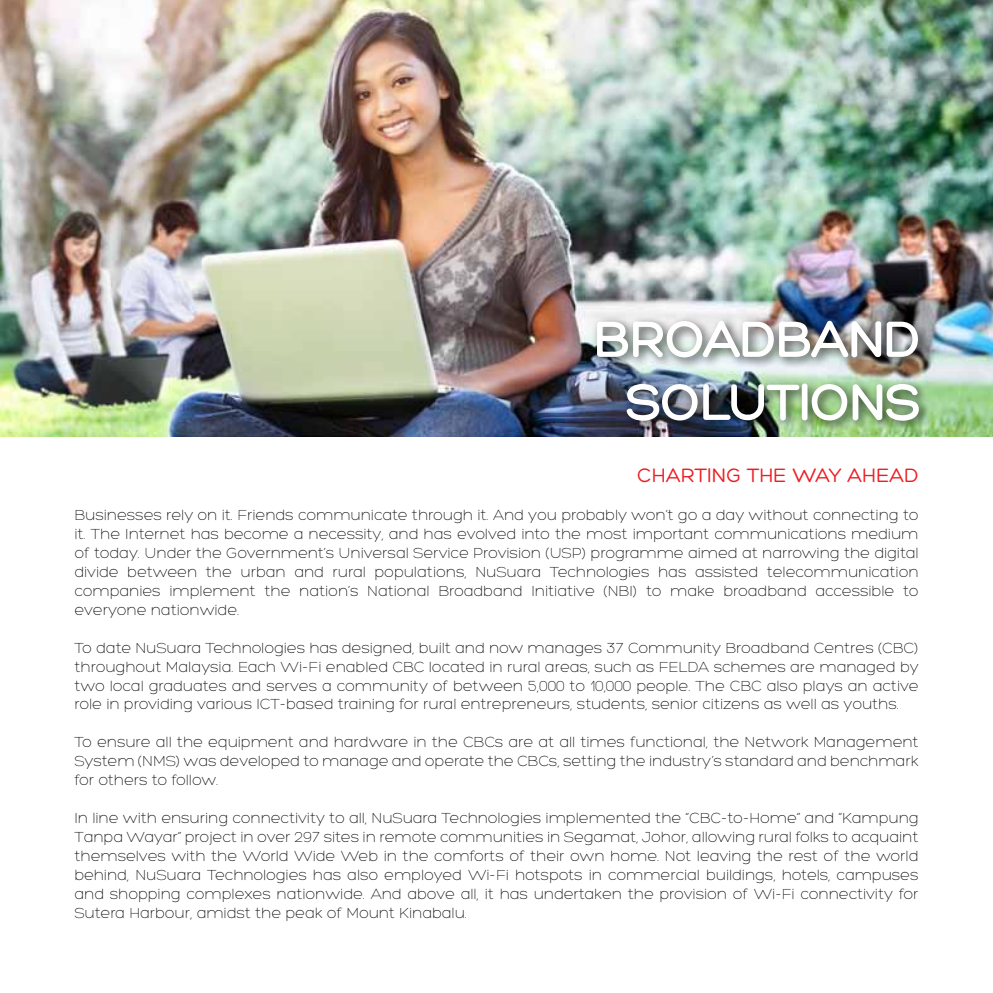
<style>
.page{position:relative;width:993px;height:993px;background:#fff}
.page>*{position:absolute;margin:0;border:0;box-sizing:border-box;transform-origin:0 0}
.t1{font:52.5px/63px "Hero";color:#fff;text-align:right}
.t2{font:21px "Hero";color:#ed1d24}
.t3{font:300 15.75px/18.9px "Hero";color:#000;text-align:justify}
</style>
<div class="page">
<img style="left:0;top:0;width:992px;height:436px">
<div style="left:591px;top:315px;width:339px;height:118px;background:#000;opacity:.75"></div>
<img style="left:596px;top:320px;width:322px;height:38px">
<img style="left:625px;top:383px;width:294px;height:38px">
<h1 class="t1" style="left:593px;top:308px;width:327px">BROADBAND<br>SOLUTIONS</h1>
<h2 class="t2" style="left:636px;top:465px;width:283px">CHARTING THE WAY AHEAD</h2>
<p class="t3" style="left:74px;top:506px;width:845px">Businesses rely on it. Friends communicate through it. And you probably won’t go a day without connecting to it. The Internet has become a necessity, and has evolved into the most important communications medium of today. Under the Government’s Universal Service Provision (USP) programme aimed at narrowing the digital divide between the urban and rural populations, NuSuara Technologies has assisted telecommunication companies implement the nation’s National Broadband Initiative (NBI) to make broadband accessible to everyone nationwide.</p>
<p class="t3" style="left:74px;top:638px;width:845px">To date NuSuara Technologies has designed, built and now manages 37 Community Broadband Centres (CBC) throughout Malaysia. Each Wi-Fi enabled CBC located in rural areas, such as FELDA schemes are managed by two local graduates and serves a community of between 5,000 to 10,000 people. The CBC also plays an active role in providing various ICT-based training for rural entrepreneurs, students, senior citizens as well as youths.</p>
<p class="t3" style="left:74px;top:732px;width:845px">To ensure all the equipment and hardware in the CBCs are at all times functional, the Network Management System (NMS) was developed to manage and operate the CBCs, setting the industry’s standard and benchmark for others to follow.</p>
<p class="t3" style="left:74px;top:808px;width:845px">In line with ensuring connectivity to all, NuSuara Technologies implemented the “CBC-to-Home” and “Kampung Tanpa Wayar” project in over 297 sites in remote communities in Segamat, Johor, allowing rural folks to acquaint themselves with the World Wide Web in the comforts of their own home. Not leaving the rest of the world behind, NuSuara Technologies has also employed Wi-Fi hotspots in commercial buildings, hotels, campuses and shopping complexes nationwide. And above all, it has undertaken the provision of Wi-Fi connectivity for Sutera Harbour, amidst the peak of Mount Kinabalu.</p>
</div>
